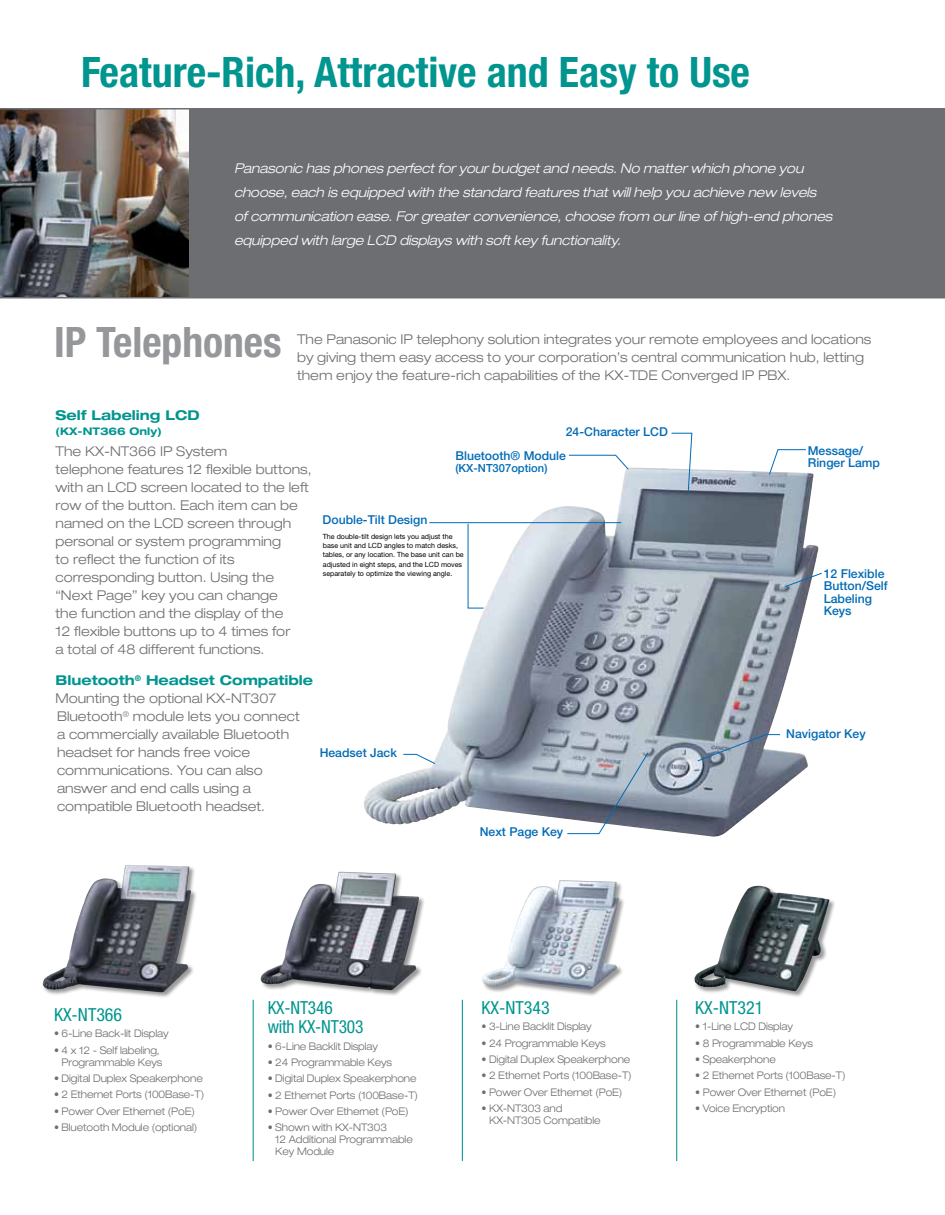
<style>
.page{position:relative;width:945px;height:1215px;background:#fff}
.page>*{position:absolute;margin:0;border:0;box-sizing:border-box;transform-origin:0 0}
.t1{font:700 condensed 42px "Helvetica Neue";color:#00958f}
.t2{font:700 condensed 42px "Helvetica Neue";color:#95979a}
.t3{font:condensed 18px/19.5px "Helvetica Neue";color:#00958f}
.t4{font:300 expanded 13.5px/18px "Helvetica Neue";color:#6d6e71}
.t5{font:italic 300 expanded 13.5px/24px "Helvetica Neue";letter-spacing:-.01em;color:#fff}
.t6{font:700 expanded 13.5px "Helvetica Neue";color:#00958f}
.t7{font:500 12.15px/12.1px "Helvetica Neue";color:#006bb6}
.t8{font:500 11.25px "Helvetica Neue";color:#006bb6}
.t9{font:300 expanded 10.5px/12px "Helvetica Neue";letter-spacing:-.01em;color:#6d6e71;scale:.95 1}
.t10{font:700 expanded 10.5px "Helvetica Neue";color:#00958f}
.t11{font:7.2px/9.1px "Helvetica Neue";color:#000}
.s1{font-weight:700;color:#00958f}
</style>
<div class="page">
<div style="left:0;top:108px;width:945px;height:189px;background:#6d6e71"></div>
<img style="left:0;top:110px;width:189px;height:187px">
<hr style="left:253px;top:1000px;width:1px;height:161px;background:#00958f">
<div style="left:42px;top:865px;width:155px;height:134px;background:#000;opacity:.4"></div>
<img style="left:42px;top:865px;width:149px;height:128px">
<div style="left:482px;top:880px;width:143px;height:117px;background:#000;opacity:.4"></div>
<img style="left:482px;top:880px;width:137px;height:110px">
<div style="left:260px;top:872px;width:165px;height:125px;background:#000;opacity:.4"></div>
<img style="left:260px;top:872px;width:159px;height:118px">
<img style="left:364px;top:473px;width:455px;height:364px">
<svg style="left:403px;top:754px;width:32px;height:10px"></svg>
<svg style="left:468px;top:433px;width:338px;height:401px"></svg>
<hr style="left:429px;top:522px;width:192px;height:1px;background:#006bb6">
<svg style="left:697px;top:573px;width:125px;height:188px"></svg>
<div style="left:694px;top:886px;width:142px;height:112px;background:#000;opacity:.4"></div>
<img style="left:694px;top:886px;width:135px;height:105px">
<hr style="left:462px;top:1000px;width:1px;height:161px;background:#00958f">
<hr style="left:676px;top:1000px;width:1px;height:161px;background:#00958f">
<hr style="left:0;top:297px;width:945px;height:1px;background:#6d6e71">
<h1 class="t1" style="left:81px;top:46px;width:671px">Feature-Rich, Attractive and Easy to Use</h1>
<p class="t5" style="left:234px;top:156px;width:600px">Panasonic has phones perfect for your budget and needs. No matter which phone you choose, each is equipped with the standard features that will help you achieve new levels of communication ease. For greater convenience, choose from our line of high-end phones equipped with large LCD displays with soft key functionality.</p>
<h1 class="t2" style="left:54px;top:316px;width:229px">IP Telephones</h1>
<p class="t4" style="left:297px;top:330px;width:576px">The Panasonic IP telephony solution integrates your remote employees and locations by giving them easy access to your corporation’s central communication hub, letting them enjoy the feature-rich capabilities of the KX-TDE Converged IP PBX.</p>
<p class="t6" style="left:56px;top:407px;width:146px">Self Labeling LCD</p>
<p class="t10" style="left:56px;top:425px;width:108px">(KX-NT366 Only)</p>
<p class="t4" style="left:56px;top:442px;width:258px">The KX-NT366 IP System<br>telephone features 12 flexible buttons, with an LCD screen located to the left row of the button. Each item can be named on the LCD screen through personal or system programming<br>to reflect the function of its corresponding button. Using the “Next Page” key you can change<br>the function and the display of the<br>12 flexible buttons up to 4 times for<br>a total of 48 different functions.</p>
<p class="t4" style="left:56px;top:672px;width:259px"><span class="s1">Bluetooth</span><sup>®</sup> <span class="s1">Headset Compatible<br></span>Mounting the optional KX-NT307<br>Bluetooth<sup>®</sup> module lets you connect<br>a commercially available Bluetooth headset for hands free voice communications. You can also answer and end calls using a compatible Bluetooth headset.</p>
<p class="t7" style="left:566px;top:426px;width:104px">24-Character LCD</p>
<p class="t7" style="left:456px;top:450px;width:112px">Bluetooth® Module</p>
<p class="t8" style="left:456px;top:462px;width:94px">(KX-NT307option)</p>
<p class="t7" style="left:323px;top:514px;width:106px">Double-Tilt Design</p>
<p class="t11" style="left:323px;top:532px;width:142px">The double-tilt design lets you adjust the base unit and LCD angles to match desks, tables, or any location. The base unit can be adjusted in eight steps, and the LCD moves separately to optimize the viewing angle.</p>
<p class="t7" style="left:320px;top:747px;width:79px">Headset Jack</p>
<p class="t7" style="left:480px;top:826px;width:85px">Next Page Key</p>
<p class="t7" style="left:808px;top:445px;width:74px;line-height:11.2px">Message/<br>Ringer Lamp</p>
<p class="t7" style="left:824px;top:568px;width:65px">12 Flexible<br>Button/Self<br>Labeling<br>Keys</p>
<p class="t7" style="left:786px;top:727px;width:81px">Navigator Key</p>
<h2 class="t3" style="left:54px;top:1005px;width:70px">KX-NT366</h2>
<p class="t9" style="left:54px;top:1027px;width:122px">• 6-Line Back-lit Display</p>
<p class="t9" style="left:54px;top:1044px;width:116px;text-align:right">• 4 x 12 - Self labeling,<br>Programmable Keys</p>
<p class="t9" style="left:54px;top:1072px;width:158px">• Digital Duplex Speakerphone</p>
<p class="t9" style="left:54px;top:1088px;width:160px">• 2 Ethernet Ports (100Base-T)</p>
<p class="t9" style="left:54px;top:1105px;width:150px">• Power Over Ethernet (PoE)</p>
<p class="t9" style="left:54px;top:1121px;width:152px">• Bluetooth Module (optional)</p>
<h2 class="t3" style="left:268px;top:998px;width:97px">KX-NT346 with KX-NT303</h2>
<p class="t9" style="left:268px;top:1040px;width:118px">• 6-Line Backlit Display</p>
<p class="t9" style="left:268px;top:1056px;width:132px">• 24 Programmable Keys</p>
<p class="t9" style="left:268px;top:1073px;width:158px">• Digital Duplex Speakerphone</p>
<p class="t9" style="left:268px;top:1089px;width:160px">• 2 Ethernet Ports (100Base-T)</p>
<p class="t9" style="left:268px;top:1105px;width:150px">• Power Over Ethernet (PoE)</p>
<p class="t9" style="left:275px;top:1121px;width:146px;text-indent:-8px">• Shown with KX-NT303<br>12 Additional Programmable<br>Key Module</p>
<h2 class="t3" style="left:482px;top:998px;width:70px">KX-NT343</h2>
<p class="t9" style="left:482px;top:1020px;width:118px">• 3-Line Backlit Display</p>
<p class="t9" style="left:482px;top:1037px;width:132px">• 24 Programmable Keys</p>
<p class="t9" style="left:482px;top:1053px;width:158px">• Digital Duplex Speakerphone</p>
<p class="t9" style="left:482px;top:1069px;width:160px">• 2 Ethernet Ports (100Base-T)</p>
<p class="t9" style="left:482px;top:1086px;width:150px">• Power Over Ethernet (PoE)</p>
<p class="t9" style="left:489px;top:1102px;width:119px;text-indent:-8px">• KX-NT303 and<br>KX-NT305 Compatible</p>
<h2 class="t3" style="left:695px;top:998px;width:70px">KX-NT321</h2>
<p class="t9" style="left:695px;top:1020px;width:105px">• 1-Line LCD Display</p>
<p class="t9" style="left:695px;top:1037px;width:125px">• 8 Programmable Keys</p>
<p class="t9" style="left:695px;top:1053px;width:86px">• Speakerphone</p>
<p class="t9" style="left:695px;top:1069px;width:160px">• 2 Ethernet Ports (100Base-T)</p>
<p class="t9" style="left:695px;top:1086px;width:150px">• Power Over Ethernet (PoE)</p>
<p class="t9" style="left:695px;top:1102px;width:96px">• Voice Encryption</p>
</div>
